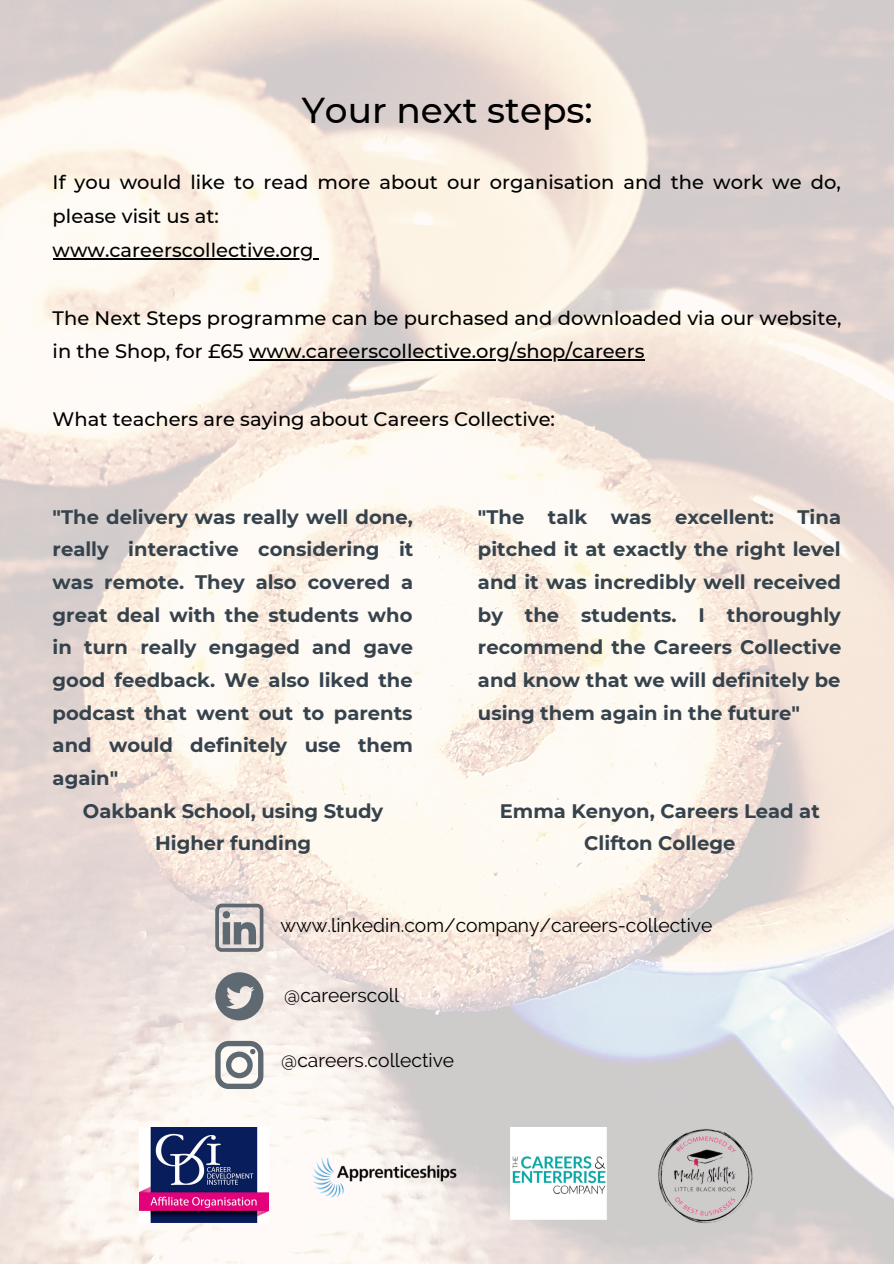
<style>
.page{position:relative;width:894px;height:1264px;background:#fff}
.page>*{position:absolute;margin:0;border:0;box-sizing:border-box;transform-origin:0 0}
.t1{font:500 35.85px "Montserrat";color:#000}
.t2{font:700 19.5px/32.7px "Montserrat";color:#36434d;text-align:justify}
.t3{font:500 19.5px/33.8px "Montserrat";color:#000}
.t4{font:19.2px "Raleway";color:#000}
</style>
<div class="page">
<img style="left:0;top:0;width:893px;height:1263px">
<svg style="left:215px;top:903px;width:48px;height:48px;background:#a4a4a6"></svg>
<svg style="left:215px;top:972px;width:48px;height:48px;background:#969a9c"></svg>
<svg style="left:215px;top:1040px;width:48px;height:48px"></svg>
<img style="left:139px;top:1127px;width:129px;height:95px">
<img style="left:310px;top:1150px;width:154px;height:50px">
<img style="left:505px;top:1127px;width:106px;height:95px">
<img style="left:653px;top:1119px;width:101px;height:110px">
<hr style="left:53px;top:258px;width:260px;height:1px;background:#000">
<hr style="left:249px;top:359px;width:395px;height:2px;background:#000">
<p class="t1" style="left:301px;top:88px;width:292px">Your next steps:</p>
<p class="t3" style="left:53px;top:165px;width:789px">If you would like to read more about our organisation and the work we do, please visit us at:</p>
<p class="t3" style="left:53px;top:233px;width:262px">www.careerscollective.org</p>
<p class="t3" style="left:53px;top:301px;width:790px">The Next Steps programme can be purchased and downloaded via our website, in the Shop, for £65 www.careerscollective.org/shop/careers</p>
<p class="t3" style="left:53px;top:402px;width:503px">What teachers are saying about Careers Collective:</p>
<p class="t2" style="left:53px;top:500px;width:362px">"The delivery was really well done, really interactive considering it was remote. They also covered a great deal with the students who in turn really engaged and gave good feedback. We also liked the podcast that went out to parents and would definitely use them again"</p>
<p class="t2" style="left:83px;top:794px;width:302px;text-align:center">Oakbank School, using Study<br>Higher funding</p>
<p class="t2" style="left:478px;top:500px;width:365px">"The talk was excellent: Tina pitched it at exactly the right level and it was incredibly well received by the students. I thoroughly recommend the Careers Collective and know that we will definitely be using them again in the future"</p>
<p class="t2" style="left:499px;top:794px;width:321px;text-align:center">Emma Kenyon, Careers Lead at<br>Clifton College</p>
<p class="t4" style="left:280px;top:913px;width:433px">www.linkedin.com/company/careers-collective</p>
<p class="t4" style="left:284px;top:984px;width:117px">@careerscoll</p>
<p class="t4" style="left:281px;top:1049px;width:174px">@careers.collective</p>
</div>
